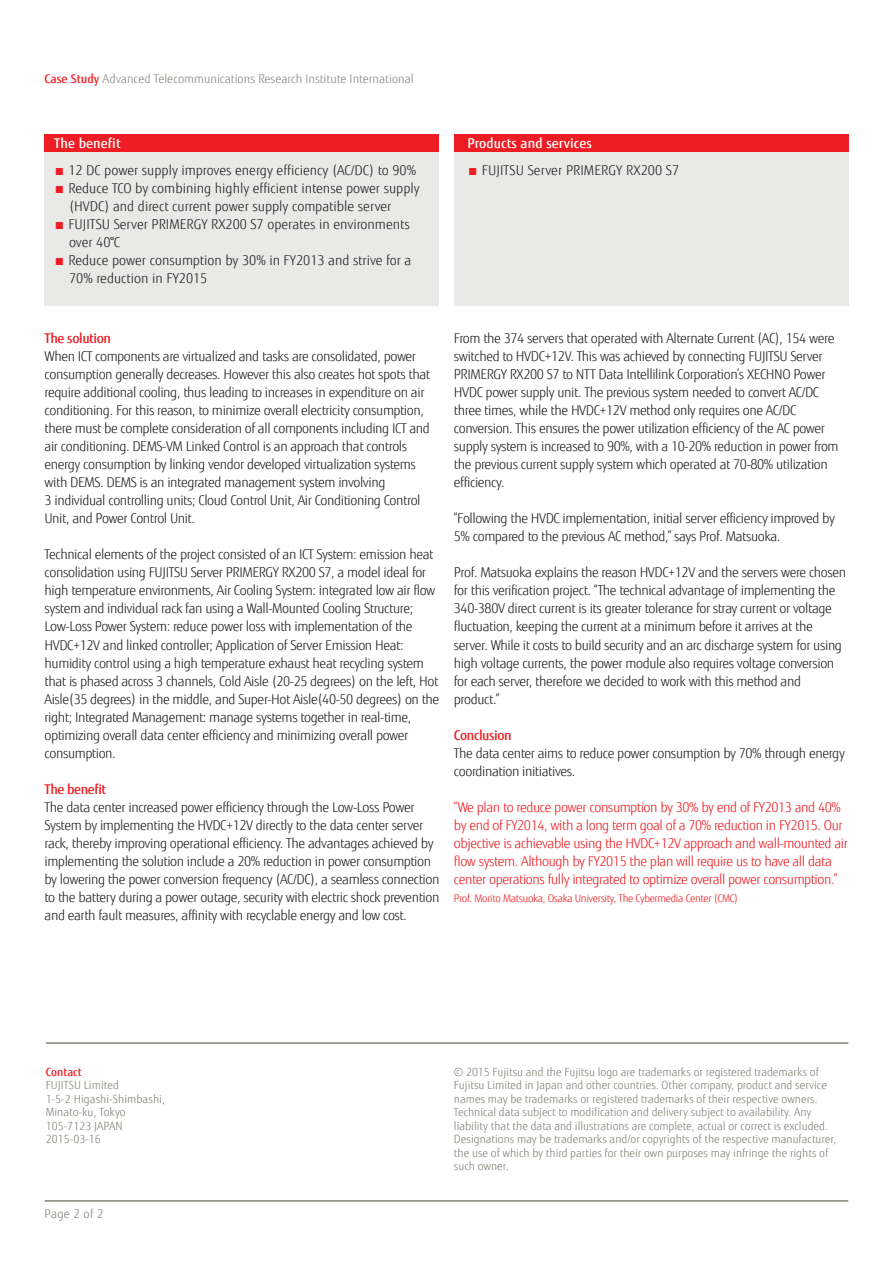
<style>
.page{position:relative;width:893px;height:1263px;background:#fff}
.page>*{position:absolute;margin:0;border:0;box-sizing:border-box;transform-origin:0 0}
.copy{font:300 13.5px/18px "Fujitsu Sans";letter-spacing:-.03em;color:#231f20}
.copy-2{font:300 13.5px/18px "Fujitsu Sans";letter-spacing:-.03em;color:#ee1d23}
.copy-3{font:300 13.5px/18px "Fujitsu Sans";color:#231f20}
.copy-4{font:500 13.5px "Fujitsu Sans";letter-spacing:-.03em;color:#ee1d23}
.copy-5{font:500 13.5px "Fujitsu Sans";letter-spacing:.005em;color:#fff}
.copy-6{font:300 13.5px "Fujitsu Sans";letter-spacing:.005em;color:#231f20}
.copy-7{font:300 12px "Fujitsu Sans";color:#87867e}
.copy-8{font:300 12px "Fujitsu Sans";letter-spacing:.02em;color:#818178}
.intro{font:300 11.25px "Fujitsu Sans";color:#818178}
.intro-2{font:500 11.25px "Fujitsu Sans";color:#ee1d23}
.copy-9{font:300 10.5px "Fujitsu Sans";letter-spacing:-.03em;color:#ee1d23}
.s1{font-weight:500;color:#ee1d23}
.s2{color:#ee1d23}
</style>
<div class="page">
<div style="left:45px;top:135px;width:394px;height:171px;background:#e9e9e8"></div>
<div style="left:454px;top:134px;width:394px;height:172px;background:#e9e9e8"></div>
<div style="left:45px;top:134px;width:394px;height:18px;background:#ee1d23"></div>
<div style="left:454px;top:135px;width:394px;height:17px;background:#ee1d23"></div>
<hr style="left:46px;top:1042px;width:802px;height:2px;background:#818178">
<hr style="left:45px;top:1200px;width:803px;height:2px;background:#818178">
<p class="copy-7" style="left:45px;top:71px;width:371px"><span class="s1">Case Study</span> Advanced Telecommunications Research Institute International</p>
<p class="copy-5" style="left:54px;top:135px;width:68px">The benefit</p>
<p class="copy-3" style="left:54px;top:161px;width:364px"><span class="s2">■</span> 12 DC power supply improves energy efficiency (AC/DC) to 90%</p>
<p class="copy-3" style="left:69px;top:179px;width:352px;text-indent:-15px"><span class="s2">■</span> Reduce TCO by combining highly efficient intense power supply (HVDC) and direct current power supply compatible server</p>
<p class="copy-3" style="left:69px;top:215px;width:342px;text-indent:-15px"><span class="s2">■</span> FUJITSU Server PRIMERGY RX200 S7 operates in environments over 40°C</p>
<p class="copy-3" style="left:69px;top:251px;width:344px;text-indent:-15px"><span class="s2">■</span> Reduce power consumption by 30% in FY2013 and strive for a<br>70% reduction in FY2015</p>
<p class="copy-5" style="left:467px;top:135px;width:126px">Products and services</p>
<p class="copy-6" style="left:467px;top:162px;width:213px"><span class="s2">■</span> FUJITSU Server PRIMERGY RX200 S7</p>
<p class="copy-4" style="left:45px;top:329px;width:68px">The solution</p>
<p class="copy" style="left:45px;top:347px;width:387px">When ICT components are virtualized and tasks are consolidated, power consumption generally decreases. However this also creates hot spots that require additional cooling, thus leading to increases in expenditure on air conditioning. For this reason, to minimize overall electricity consumption, there must be complete consideration of all components including ICT and air conditioning. DEMS-VM Linked Control is an approach that controls energy consumption by linking vendor developed virtualization systems with DEMS. DEMS is an integrated management system involving<br>3 individual controlling units; Cloud Control Unit, Air Conditioning Control Unit, and Power Control Unit.</p>
<p class="copy" style="left:45px;top:546px;width:396px">Technical elements of the project consisted of an ICT System: emission heat consolidation using FUJITSU Server PRIMERGY RX200 S7, a model ideal for high temperature environments, Air Cooling System: integrated low air flow system and individual rack fan using a Wall-Mounted Cooling Structure; Low-Loss Power System: reduce power loss with implementation of the HVDC+12V and linked controller; Application of Server Emission Heat: humidity control using a high temperature exhaust heat recycling system that is phased across 3 channels, Cold Aisle (20-25 degrees) on the left, Hot Aisle(35 degrees) in the middle, and Super-Hot Aisle(40-50 degrees) on the right; Integrated Management: manage systems together in real-time, optimizing overall data center efficiency and minimizing overall power consumption.</p>
<p class="copy-4" style="left:45px;top:780px;width:63px">The benefit</p>
<p class="copy" style="left:45px;top:798px;width:396px">The data center increased power efficiency through the Low-Loss Power System by implementing the HVDC+12V directly to the data center server rack, thereby improving operational efficiency. The advantages achieved by implementing the solution include a 20% reduction in power consumption by lowering the power conversion frequency (AC/DC), a seamless connection to the battery during a power outage, security with electric shock prevention and earth fault measures, affinity with recyclable energy and low cost.</p>
<p class="copy" style="left:454px;top:329px;width:386px">From the 374 servers that operated with Alternate Current (AC), 154 were switched to HVDC+12V. This was achieved by connecting FUJITSU Server PRIMERGY RX200 S7 to NTT Data Intellilink Corporation’s XECHNO Power HVDC power supply unit. The previous system needed to convert AC/DC three times, while the HVDC+12V method only requires one AC/DC conversion. This ensures the power utilization efficiency of the AC power supply system is increased to 90%, with a 10-20% reduction in power from the previous current supply system which operated at 70-80% utilization efficiency.</p>
<p class="copy" style="left:454px;top:509px;width:383px">“Following the HVDC implementation, initial server efficiency improved by<br>5% compared to the previous AC method,” says Prof. Matsuoka.</p>
<p class="copy" style="left:454px;top:564px;width:394px">Prof. Matsuoka explains the reason HVDC+12V and the servers were chosen for this verification project. “The technical advantage of implementing the 340-380V direct current is its greater tolerance for stray current or voltage fluctuation, keeping the current at a minimum before it arrives at the server. While it costs to build security and an arc discharge system for using high voltage currents, the power module also requires voltage conversion for each server, therefore we decided to work with this method and product.”</p>
<p class="copy-4" style="left:454px;top:726px;width:59px">Conclusion</p>
<p class="copy" style="left:454px;top:744px;width:392px">The data center aims to reduce power consumption by 70% through energy coordination initiatives.</p>
<p class="copy-2" style="left:454px;top:798px;width:395px">“We plan to reduce power consumption by 30% by end of FY2013 and 40% by end of FY2014, with a long term goal of a 70% reduction in FY2015. Our objective is achievable using the HVDC+12V approach and wall-mounted air flow system. Although by FY2015 the plan will require us to have all data center operations fully integrated to optimize overall power consumption.”</p>
<p class="copy-9" style="left:454px;top:892px;width:286px">Prof. Morito Matsuoka, Osaka University, The Cybermedia Center (CMC)</p>
<p class="intro-2" style="left:46px;top:1064px;width:38px">Contact</p>
<p class="intro" style="left:46px;top:1078px;width:75px">FUJITSU Limited</p>
<p class="intro" style="left:46px;top:1092px;width:121px">1-5-2 Higashi-Shimbashi,</p>
<p class="intro" style="left:46px;top:1105px;width:82px">Minato-ku, Tokyo</p>
<p class="intro" style="left:46px;top:1119px;width:78px">105-7123 JAPAN</p>
<p class="intro" style="left:46px;top:1132px;width:57px">2015-03-16</p>
<p class="copy-8" style="left:45px;top:1207px;width:60px">Page 2 of 2</p>
<p class="intro" style="left:454px;top:1065px;width:366px">© 2015 Fujitsu and the Fujitsu logo are trademarks or registered trademarks of</p>
<p class="intro" style="left:454px;top:1078px;width:375px">Fujitsu Limited in Japan and other countries. Other company, product and service</p>
<p class="intro" style="left:454px;top:1092px;width:365px">names may be trademarks or registered trademarks of their respective owners.</p>
<p class="intro" style="left:454px;top:1105px;width:359px">Technical data subject to modification and delivery subject to availability. Any</p>
<p class="intro" style="left:454px;top:1119px;width:376px">liability that the data and illustrations are complete, actual or correct is excluded.</p>
<p class="intro" style="left:454px;top:1132px;width:384px">Designations may be trademarks and/or copyrights of the respective manufacturer,</p>
<p class="intro" style="left:454px;top:1146px;width:376px">the use of which by third parties for their own purposes may infringe the rights of</p>
<p class="intro" style="left:454px;top:1159px;width:56px">such owner.</p>
</div>
